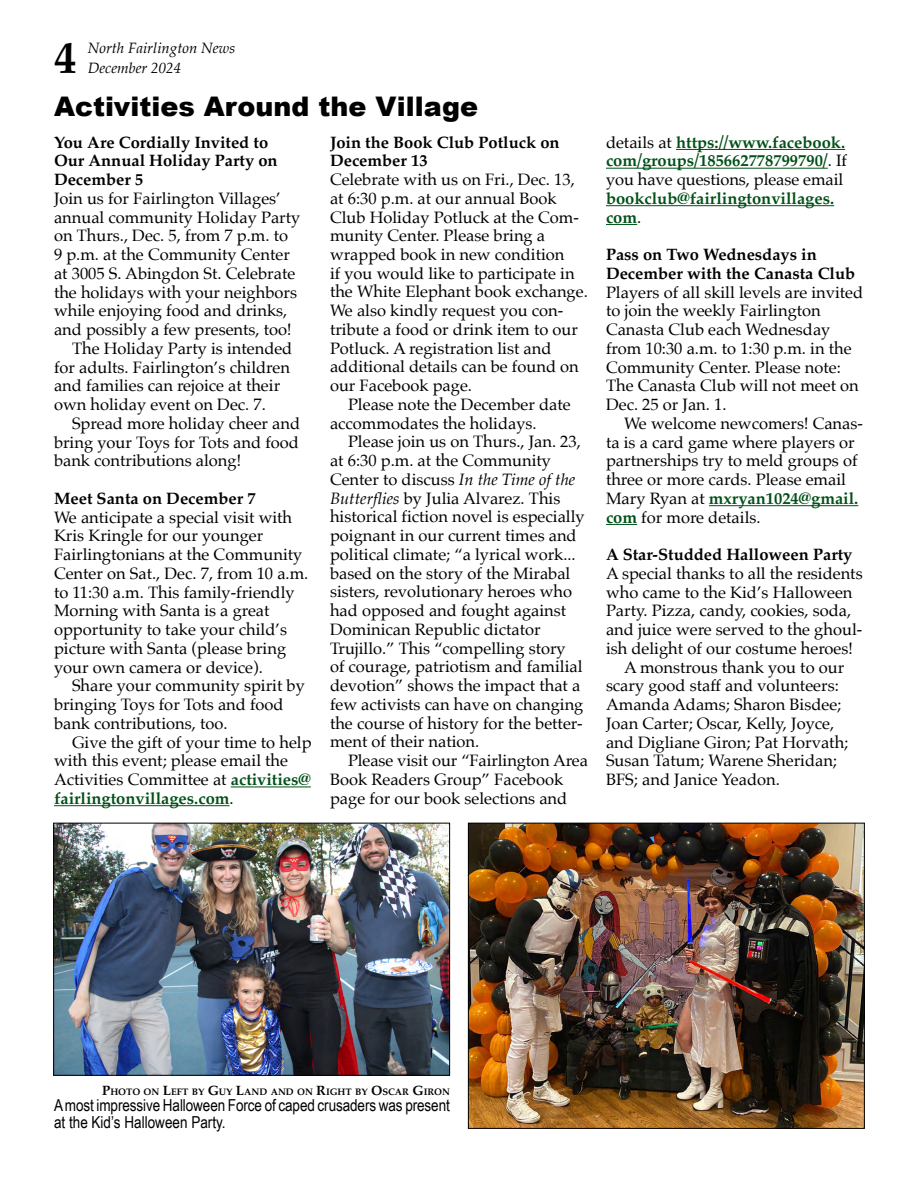
<style>
.page{position:relative;width:918px;height:1188px;background:#fff}
.page>*{position:absolute;margin:0;border:0;box-sizing:border-box;transform-origin:0 0}
.t1{font:700 45px "Palatino";color:#000}
.t2{font:900 27px "Arial";color:#000}
.t3{font:16.5px/18.8px "Palatino";color:#000}
.t4{font:700 16.5px/18.8px "Palatino";color:#000}
.t5{font:700 16.5px/18.8px "Palatino";color:#005017;text-align:justify}
.t6{font:16.5px/16.5px "Arial Narrow";letter-spacing:-.005em;color:#000}
.t7{font:italic 15px "Palatino";color:#000}
.t8{font:700 9.45px "Palatino";color:#000}
.s1{font-weight:700;color:#005017}
.s2{font-style:italic}
.s3{font-weight:400;color:#000}
.s4{font-size:13.5px}
</style>
<div class="page">
<hr style="left:231px;top:786px;width:80px;height:1px;background:#005017">
<hr style="left:54px;top:805px;width:176px;height:1px;background:#005017">
<hr style="left:676px;top:149px;width:169px;height:1px;background:#005017">
<hr style="left:606px;top:168px;width:222px;height:1px;background:#005017">
<hr style="left:606px;top:205px;width:228px;height:1px;background:#005017">
<hr style="left:606px;top:224px;width:31px;height:1px;background:#005017">
<hr style="left:709px;top:505px;width:149px;height:1px;background:#005017">
<hr style="left:606px;top:524px;width:31px;height:1px;background:#005017">
<img style="left:470px;top:825px;width:393px;height:302px">
<div style="left:468px;top:823px;width:397px;height:306px;border:1px solid #000"></div>
<img style="left:55px;top:825px;width:393px;height:249px">
<div style="left:53px;top:823px;width:397px;height:253px;border:1px solid #000"></div>
<p class="t7" style="left:88px;top:35px;width:149px">North Fairlington News</p>
<h1 class="t1" style="left:54px;top:19px;width:24px">4</h1>
<p class="t7" style="left:88px;top:55px;width:95px">December 2024</p>
<h2 class="t2" style="left:54px;top:87px;width:426px">Activities Around the Village</h2>
<p class="t4" style="left:54px;top:132px;width:225px">You Are Cordially Invited to<br>Our Annual Holiday Party on<br>December 5</p>
<p class="t3" style="left:54px;top:189px;width:228px">Join us for Fairlington Villages’</p>
<p class="t3" style="left:54px;top:208px;width:248px">annual community Holiday Party</p>
<p class="t3" style="left:54px;top:226px;width:236px">on Thurs., Dec. 5, from 7 p.m. to</p>
<p class="t3" style="left:54px;top:245px;width:237px">9 p.m. at the Community Center</p>
<p class="t3" style="left:54px;top:264px;width:243px">at 3005 S. Abingdon St. Celebrate</p>
<p class="t3" style="left:54px;top:283px;width:245px">the holidays with your neighbors</p>
<p class="t3" style="left:54px;top:301px;width:235px">while enjoying food and drinks,</p>
<p class="t3" style="left:54px;top:320px;width:239px">and possibly a few presents, too!</p>
<p class="t3" style="left:72px;top:339px;width:222px">The Holiday Party is intended</p>
<p class="t3" style="left:54px;top:358px;width:238px">for adults. Fairlington’s children</p>
<p class="t3" style="left:54px;top:376px;width:228px">and families can rejoice at their</p>
<p class="t3" style="left:54px;top:395px;width:213px">own holiday event on Dec. 7.</p>
<p class="t3" style="left:72px;top:414px;width:230px">Spread more holiday cheer and</p>
<p class="t3" style="left:54px;top:433px;width:246px">bring your Toys for Tots and food</p>
<p class="t3" style="left:54px;top:451px;width:189px">bank contributions along!</p>
<p class="t4" style="left:54px;top:488px;width:203px">Meet Santa on December 7</p>
<p class="t3" style="left:54px;top:508px;width:256px">We anticipate a special visit with<br>Kris Kringle for our younger<br>Fairlingtonians at the Community<br>Center on Sat., Dec. 7, from 10 a.m. to 11:30 a.m. This family-friendly<br>Morning with Santa is a great opportunity to take your child’s picture with Santa (please bring your own camera or device).</p>
<p class="t3" style="left:54px;top:676px;width:252px;text-indent:18px">Share your community spirit by bringing Toys for Tots and food bank contributions, too.</p>
<p class="t3" style="left:54px;top:732px;width:259px;text-indent:18px">Give the gift of your time to help with this event; please email the<br>Activities Committee at <span class="s1">activities@ fairlingtonvillages.com</span>.</p>
<p class="t4" style="left:330px;top:132px;width:231px">Join the Book Club Potluck on<br>December 13</p>
<p class="t3" style="left:330px;top:170px;width:259px">Celebrate with us on Fri., Dec. 13, at 6:30 p.m. at our annual Book<br>Club Holiday Potluck at the Com&shy;munity Center. Please bring a wrapped book in new condition<br>if you would like to participate in the White Elephant book exchange.<br>We also kindly request you con&shy;tribute a food or drink item to our<br>Potluck. A registration list and additional details can be found on our Facebook page.</p>
<p class="t3" style="left:330px;top:395px;width:242px;text-indent:18px">Please note the December date accommodates the holidays.</p>
<p class="t3" style="left:330px;top:432px;width:256px;text-indent:18px">Please join us on Thurs., Jan. 23, at 6:30 p.m. at the Community Center to discuss <span class="s2">In the Time of the Butterflies</span> by Julia Alvarez. This historical fiction novel is especially poignant in our current times and political climate; “a lyrical work... based on the story of the Mirabal sisters, revolutionary heroes who had opposed and fought against Dominican Republic dictator Trujillo.” This “compelling story<br>of courage, patriotism and familial devotion” shows the impact that a few activists can have on changing the course of history for the better&shy;ment of their nation.</p>
<p class="t3" style="left:330px;top:751px;width:260px;text-indent:18px">Please visit our “Fairlington Area<br>Book Readers Group” Facebook page for our book selections and</p>
<p class="t5" style="left:606px;top:132px;width:243px"><span class="s3">details at</span> https://www.facebook. com/groups/185662778799790/<span class="s3">. If you have questions, please email</span></p>
<p class="t5" style="left:606px;top:189px;width:230px">bookclub@fairlingtonvillages. com<span class="s3">.</span></p>
<p class="t4" style="left:606px;top:245px;width:251px">Pass on Two Wednesdays in<br>December with the Canasta Club</p>
<p class="t3" style="left:606px;top:283px;width:259px">Players of all skill levels are invited to join the weekly Fairlington<br>Canasta Club each Wednesday from 10:30 a.m. to 1:30 p.m. in the<br>Community Center. Please note:<br>The Canasta Club will not meet on<br>Dec. 25 or Jan. 1.</p>
<p class="t3" style="left:606px;top:414px;width:258px;text-indent:18px">We welcome newcomers! Canas&shy;ta is a card game where players or partnerships try to meld groups of three or more cards. Please email<br>Mary Ryan at <span class="s1">mxryan1024@gmail. com</span> for more details.</p>
<p class="t4" style="left:606px;top:545px;width:248px">A Star-Studded Halloween Party</p>
<p class="t3" style="left:606px;top:564px;width:258px">A special thanks to all the residents</p>
<p class="t3" style="left:606px;top:583px;width:248px">who came to the Kid’s Halloween</p>
<p class="t3" style="left:606px;top:601px;width:247px">Party. Pizza, candy, cookies, soda,</p>
<p class="t3" style="left:606px;top:620px;width:258px">and juice were served to the ghoul-</p>
<p class="t3" style="left:606px;top:639px;width:249px">ish delight of our costume heroes!</p>
<p class="t3" style="left:624px;top:658px;width:222px">A monstrous thank you to our</p>
<p class="t3" style="left:606px;top:676px;width:234px">scary good staff and volunteers:</p>
<p class="t3" style="left:606px;top:695px;width:237px">Amanda Adams; Sharon Bisdee;</p>
<p class="t3" style="left:606px;top:714px;width:230px">Joan Carter; Oscar, Kelly, Joyce,</p>
<p class="t3" style="left:606px;top:732px;width:244px">and Digliane Giron; Pat Horvath;</p>
<p class="t3" style="left:606px;top:751px;width:233px">Susan Tatum; Warene Sheridan;</p>
<p class="t3" style="left:606px;top:770px;width:175px">BFS; and Janice Yeadon.</p>
<p class="t8" style="left:102px;top:1084px;width:349px"><span class="s4">P</span>HOTO ON <span class="s4">L</span>EFT BY <span class="s4">G</span>UY <span class="s4">L</span>AND AND ON <span class="s4">R</span>IGHT BY <span class="s4">O</span>SCAR <span class="s4">G</span>IRON</p>
<p class="t6" style="left:54px;top:1097px;width:397px">A most impressive Halloween Force of caped crusaders was present at the Kid’s Halloween Party.</p>
</div>
